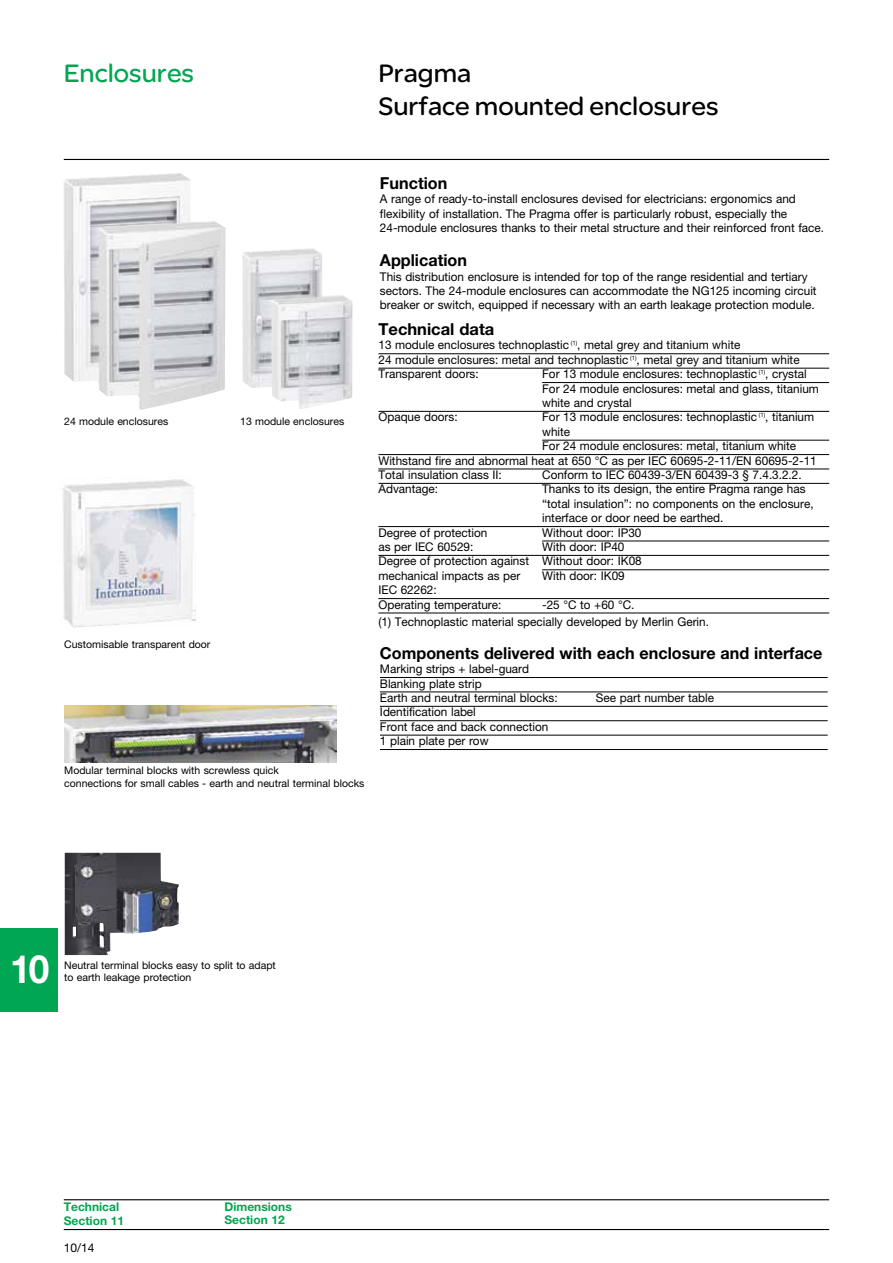
<style>
.page{position:relative;width:893px;height:1263px;background:#fff}
.page>*{position:absolute;margin:0;border:0;box-sizing:border-box;transform-origin:0 0}
.t1{font:700 39px "Helvetica Neue";color:#fff;scale:.95 1}
.t2{font:27px/32.4px "SE Optimist";color:#000}
.t3{font:27px "SE Optimist";color:#00a651}
.t4{font:700 16.5px "Helvetica Neue";color:#000}
.t5{font:12px/14.4px "Helvetica Neue";color:#000}
.t6{font:700 12px/13.5px "Helvetica Neue";color:#00a651}
.t7{font:10.5px/12.6px "Helvetica Neue";color:#000}
</style>
<div class="page">
<div style="left:0;top:928px;width:57px;height:84px;background:#00a651"></div>
<hr style="left:64px;top:159px;width:765px;height:1px;background:#000">
<hr style="left:380px;top:677px;width:448px;height:1px;background:#000">
<hr style="left:380px;top:692px;width:448px;height:1px;background:#000">
<hr style="left:380px;top:706px;width:448px;height:1px;background:#000">
<hr style="left:380px;top:720px;width:448px;height:1px;background:#000">
<hr style="left:380px;top:735px;width:448px;height:1px;background:#000">
<hr style="left:380px;top:749px;width:448px;height:1px;background:#000">
<hr style="left:378px;top:353px;width:451px;height:1px;background:#000">
<hr style="left:378px;top:368px;width:451px;height:1px;background:#000">
<hr style="left:542px;top:382px;width:287px;height:1px;background:#000">
<hr style="left:378px;top:411px;width:451px;height:1px;background:#000">
<hr style="left:542px;top:440px;width:287px;height:1px;background:#000">
<hr style="left:378px;top:454px;width:451px;height:1px;background:#000">
<hr style="left:378px;top:469px;width:451px;height:1px;background:#000">
<hr style="left:378px;top:483px;width:451px;height:1px;background:#000">
<hr style="left:378px;top:526px;width:451px;height:1px;background:#000">
<hr style="left:542px;top:541px;width:287px;height:1px;background:#000">
<hr style="left:378px;top:555px;width:451px;height:1px;background:#000">
<hr style="left:542px;top:569px;width:287px;height:1px;background:#000">
<hr style="left:378px;top:598px;width:451px;height:1px;background:#000">
<hr style="left:378px;top:613px;width:451px;height:1px;background:#000">
<img style="left:63px;top:173px;width:162px;height:237px">
<img style="left:242px;top:248px;width:111px;height:161px">
<img style="left:62px;top:479px;width:134px;height:148px">
<img style="left:65px;top:705px;width:272px;height:58px">
<img style="left:65px;top:853px;width:114px;height:102px">
<hr style="left:64px;top:1199px;width:765px;height:1px;background:#000">
<hr style="left:64px;top:1229px;width:765px;height:1px;background:#000">
<h2 class="t3" style="left:64px;top:55px;width:132px">Enclosures</h2>
<h2 class="t2" style="left:378px;top:56px;width:342px">Pragma<br>Surface mounted enclosures</h2>
<p class="t7" style="left:64px;top:415px;width:106px">24 module enclosures</p>
<p class="t7" style="left:240px;top:415px;width:106px">13 module enclosures</p>
<p class="t7" style="left:64px;top:637px;width:148px">Customisable transparent door</p>
<p class="t7" style="left:64px;top:764px;width:302px">Modular terminal blocks with screwless quick<br>connections for small cables - earth and neutral terminal blocks</p>
<h3 class="t4" style="left:380px;top:173px;width:69px">Function</h3>
<p class="t5" style="left:380px;top:191px;width:444px">A range of ready-to-install enclosures devised for electricians: ergonomics and flexibility of installation. The Pragma offer is particularly robust, especially the<br>24-module enclosures thanks to their metal structure and their reinforced front face.</p>
<h3 class="t4" style="left:380px;top:250px;width:89px">Application</h3>
<p class="t5" style="left:380px;top:269px;width:438px">This distribution enclosure is intended for top of the range residential and tertiary sectors. The 24-module enclosures can accommodate the NG125 incoming circuit breaker or switch, equipped if necessary with an earth leakage protection module.</p>
<h3 class="t4" style="left:378px;top:319px;width:117px">Technical data</h3>
<p class="t5" style="left:378px;top:338px;width:423px">13 module enclosures technoplastic <sup>(1)</sup>, metal grey and titanium white<br>24 module enclosures: metal and technoplastic <sup>(1)</sup>, metal grey and titanium white<br>Transparent doors:</p>
<p class="t5" style="left:542px;top:367px;width:278px">For 13 module enclosures: technoplastic <sup>(1)</sup>, crystal<br>For 24 module enclosures: metal and glass, titanium white and crystal</p>
<p class="t5" style="left:378px;top:410px;width:81px">Opaque doors:</p>
<p class="t5" style="left:542px;top:410px;width:274px">For 13 module enclosures: technoplastic <sup>(1)</sup>, titanium</p>
<p class="t5" style="left:542px;top:424px;width:30px">white</p>
<p class="t5" style="left:542px;top:439px;width:256px">For 24 module enclosures: metal, titanium white</p>
<p class="t5" style="left:378px;top:453px;width:440px">Withstand fire and abnormal heat at 650 °C as per IEC 60695-2-11/EN 60695-2-11</p>
<p class="t5" style="left:378px;top:467px;width:125px">Total insulation class II:</p>
<p class="t5" style="left:542px;top:467px;width:259px">Conform to IEC 60439-3/EN 60439-3 § 7. 4. 3.2.2.</p>
<p class="t5" style="left:378px;top:482px;width:61px">Advantage:</p>
<p class="t5" style="left:542px;top:482px;width:273px">Thanks to its design, the entire Pragma range has “total insulation”: no components on the enclosure, interface or door need be earthed.</p>
<p class="t5" style="left:378px;top:525px;width:110px">Degree of protection</p>
<p class="t5" style="left:542px;top:525px;width:101px">Without door: IP30</p>
<p class="t5" style="left:378px;top:539px;width:96px">as per IEC 60529:</p>
<p class="t5" style="left:378px;top:539px;width:265px;text-indent:164px">With door: IP40<br>Degree of protection against Without door: IK08 mechanical impacts as per</p>
<p class="t5" style="left:542px;top:568px;width:84px">With door: IK09</p>
<p class="t5" style="left:378px;top:583px;width:124px">IEC 62262:<br>Operating temperature:</p>
<p class="t5" style="left:378px;top:595px;width:330px;line-height:17.4px;text-indent:164px">-25 °C to +60 °C.<br>(1) Technoplastic material specially developed by Merlin Gerin.</p>
<h3 class="t4" style="left:380px;top:643px;width:444px">Components delivered with each enclosure and interface</h3>
<p class="t5" style="left:380px;top:661px;width:179px">Marking strips + label-guard<br>Blanking plate strip<br>Earth and neutral terminal blocks:</p>
<p class="t5" style="left:596px;top:690px;width:120px">See part number table</p>
<p class="t5" style="left:380px;top:705px;width:170px">Identification label<br>Front face and back connection<br>1 plain plate per row</p>
<h1 class="t1" style="left:10px;top:945px;width:43px">10</h1>
<p class="t7" style="left:64px;top:959px;width:213px">Neutral terminal blocks easy to split to adapt to earth leakage protection</p>
<p class="t6" style="left:64px;top:1200px;width:62px">Technical<br>Section 11</p>
<p class="t6" style="left:225px;top:1200px;width:69px">Dimensions<br>Section 12</p>
<p class="t5" style="left:64px;top:1241px;width:32px">10/14</p>
</div>
